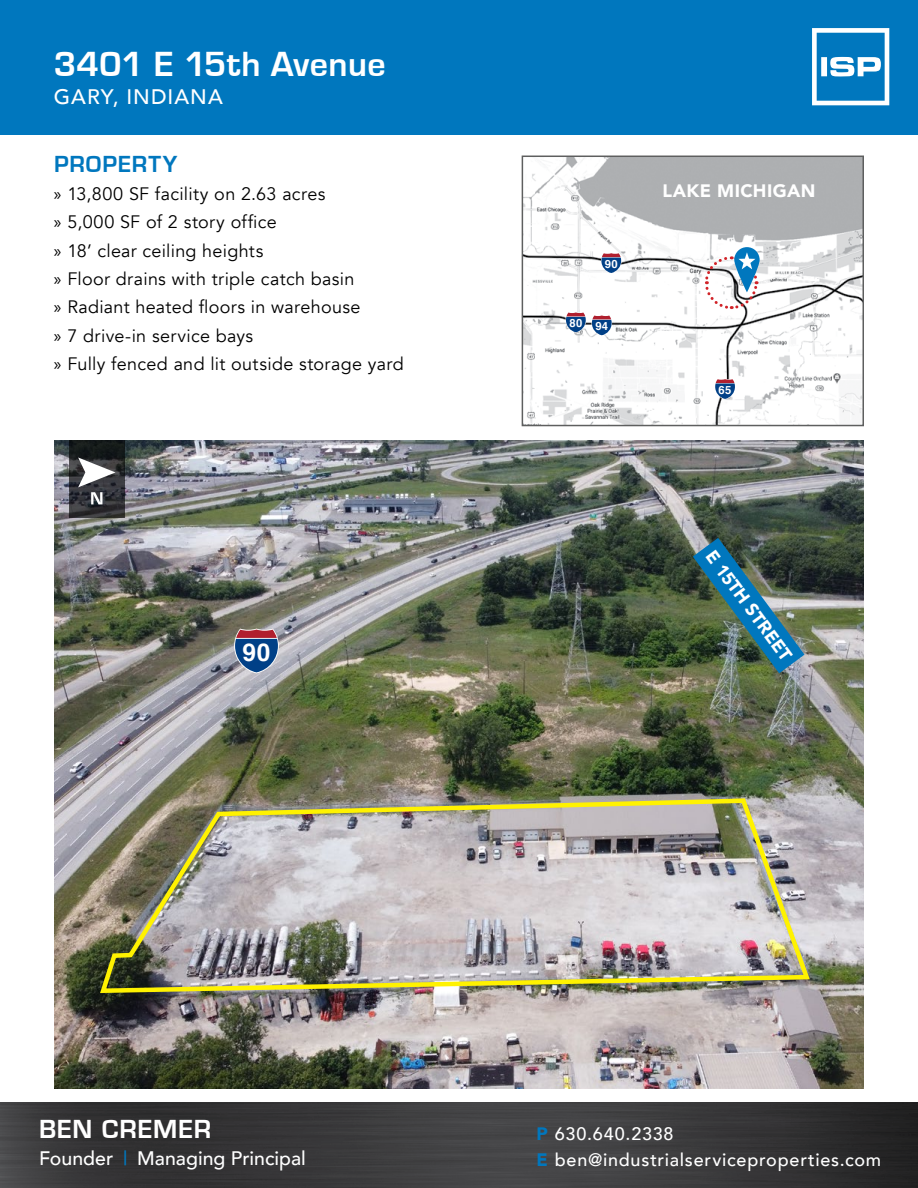
<style>
.page{position:relative;width:918px;height:1188px;background:#fff}
.page>*{position:absolute;margin:0;border:0;box-sizing:border-box;transform-origin:0 0}
.t1{font:700 36px "Eurostile";letter-spacing:.01em;color:#fff}
.t2{font:700 27px "Eurostile";letter-spacing:.035em;color:#fff}
.t3{font:700 24.45px "Helvetica";color:#fff}
.t4{font:700 24px "Eurostile";letter-spacing:.04em;color:#0077be}
.t5{font:500 21px "Avenir";letter-spacing:.05em;color:#fff}
.t6{font:500 19.5px "Avenir";color:#fff}
.t7{font:18px/28.3px "Avenir";letter-spacing:.015em;color:#000}
.t8{font:500 18px/25.5px "Avenir";letter-spacing:.04em;color:#fff}
.t9{font:900 18px "Avenir";letter-spacing:.02em;color:#fff}
.t10{font:700 11.25px "Helvetica";letter-spacing:.03em;color:#fff}
.s1{font-family:"Myriad Pro"}
.s2{color:#0077be}
.s3{font-weight:900;color:#0077be}
</style>
<div class="page">
<div style="left:0;top:0;width:918px;height:135px;background:#0077be"></div>
<svg style="left:812px;top:28px;width:77px;height:77px"></svg>
<img style="left:54px;top:440px;width:810px;height:649px">
<svg style="left:69px;top:440px;width:56px;height:78px;background:#26282a"></svg>
<svg style="left:78px;top:457px;width:38px;height:47px"></svg>
<img style="left:693px;top:538px;width:112px;height:135px">
<svg style="left:234px;top:629px;width:45px;height:44px;background:#4f5f8c"></svg>
<img style="left:97px;top:796px;width:716px;height:199px">
<img style="left:525px;top:159px;width:336px;height:264px">
<div style="left:522px;top:156px;width:342px;height:270px;border:2px solid #5e5f5f"></div>
<svg style="left:715px;top:379px;width:20px;height:20px"></svg>
<svg style="left:601px;top:253px;width:21px;height:20px"></svg>
<svg style="left:566px;top:312px;width:46px;height:24px"></svg>
<svg style="left:734px;top:247px;width:26px;height:45px"></svg>
<svg style="left:703px;top:252px;width:56px;height:59px"></svg>
<img style="left:0;top:1103px;width:918px;height:85px">
<h1 class="t1" style="left:54px;top:45px;width:333px">3401 E 15th Avenue</h1>
<p class="t5" style="left:54px;top:79px;width:170px">GARY, INDIANA</p>
<h3 class="t4" style="left:54px;top:151px;width:125px">PROPERTY</h3>
<p class="t7" style="left:54px;top:180px;width:351px"><span class="s1">»</span> 13,800 SF facility on 2.63 acres<br><span class="s1">»</span> 5,000 SF of 2 story office<br><span class="s1">»</span> 18’ clear ceiling heights<br><span class="s1">»</span> Floor drains with triple catch basin<br><span class="s1">»</span> Radiant heated floors in warehouse<br><span class="s1">»</span> 7 drive-in service bays<br><span class="s1">»</span> Fully fenced and lit outside storage yard</p>
<h3 class="t3" style="left:243px;top:633px;width:29px">90</h3>
<p class="t10" style="left:605px;top:255px;width:14px">90</p>
<p class="t10" style="left:569px;top:315px;width:40px">80 94</p>
<p class="t9" style="left:662px;top:175px;width:155px">LAKE MICHIGAN</p>
<p class="t10" style="left:719px;top:381px;width:14px">65</p>
<p class="t9" style="left:722px;top:544px;width:133px;rotate:53deg">E 15TH STREET</p>
<h2 class="t2" style="left:39px;top:1115px;width:174px">BEN CREMER</h2>
<p class="t6" style="left:39px;top:1142px;width:268px">Founder <span class="s2">|</span> Managing Principal</p>
<p class="t8" style="left:537px;top:1120px;width:346px"><span class="s3">P</span> 630.640.2338<br><span class="s3">E</span> ben@industrialserviceproperties.com</p>
</div>
